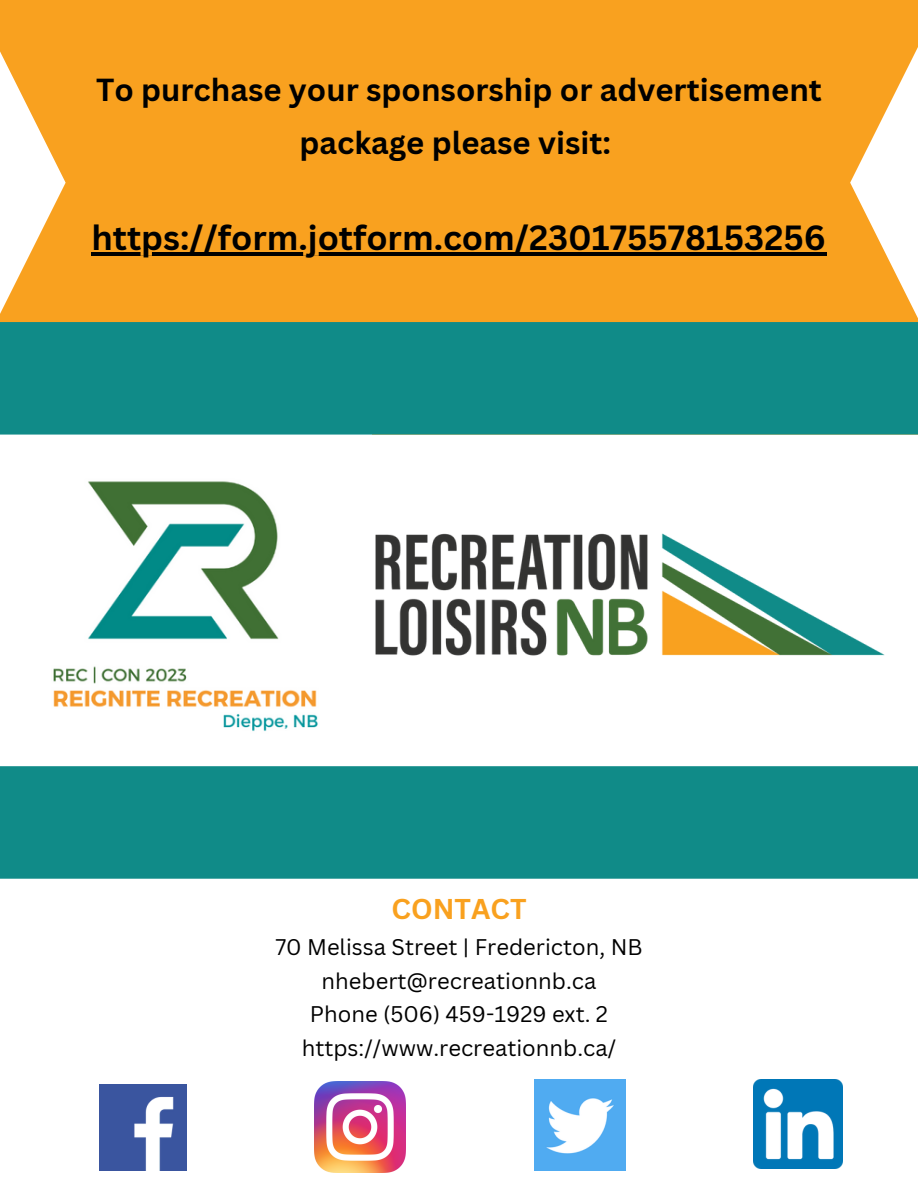
<style>
.page{position:relative;width:918px;height:1188px;background:#fff}
.page>*{position:absolute;margin:0;border:0;box-sizing:border-box;transform-origin:0 0}
.t1{font:700 34.05px "Canva Sans";color:#000}
.t2{font:700 31.05px/52.8px "Canva Sans";color:#000;text-align:center}
.t3{font:700 27.9px "Canva Sans";color:#f9a11f}
.t4{font:22.05px/33.8px "Canva Sans";color:#000;text-align:center}
</style>
<div class="page">
<div style="left:0;top:0;width:918px;height:322px;background:#f9a11f"></div>
<img style="left:53px;top:481px;width:265px;height:251px">
<div style="left:0;top:322px;width:918px;height:113px;background:#108b88"></div>
<img style="left:375px;top:533px;width:510px;height:123px">
<div style="left:0;top:766px;width:918px;height:113px;background:#108b88"></div>
<img style="left:100px;top:1084px;width:86px;height:87px">
<img style="left:314px;top:1082px;width:92px;height:91px">
<img style="left:534px;top:1079px;width:91px;height:92px">
<img style="left:754px;top:1079px;width:89px;height:89px">
<hr style="left:91px;top:252px;width:736px;height:3px;background:#000">
<h2 class="t2" style="left:96px;top:63px;width:727px">To purchase your sponsorship or advertisement package please visit:</h2>
<h1 class="t1" style="left:91px;top:213px;width:736px">https://form.jotform.com/230175578153256</h1>
<p class="t3" style="left:391px;top:889px;width:137px">CONTACT</p>
<p class="t4" style="left:275px;top:929px;width:369px">70 Melissa Street | Fredericton, NB nhebert@recreationnb.ca<br>Phone (506) 459-1929 ext. 2 https://www.recreationnb.ca/</p>
</div>
